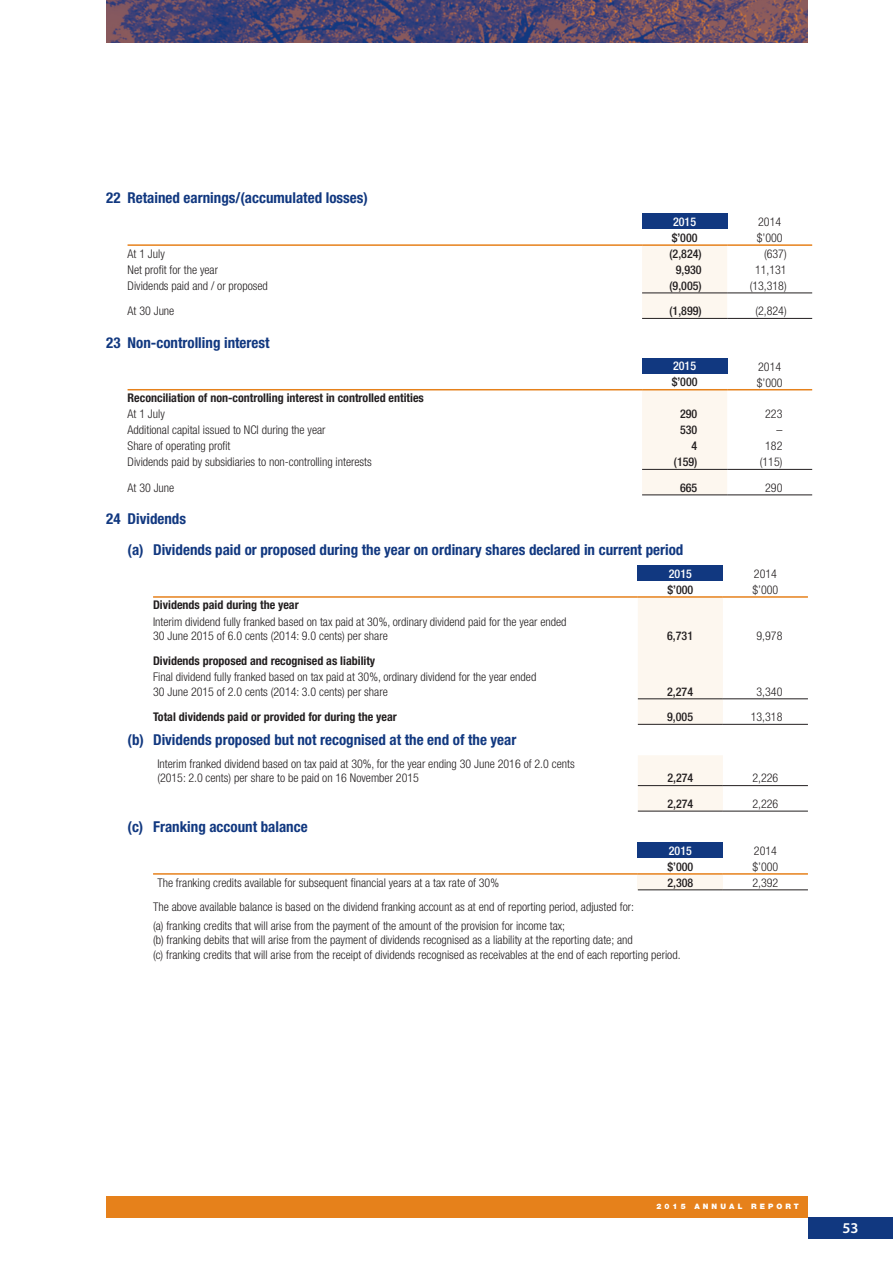
<style>
.page{position:relative;width:893px;height:1263px;background:#fff}
.page>*{position:absolute;margin:0;border:0;box-sizing:border-box;transform-origin:0 0}
.t1{font:700 condensed 15px/30.8px "Helvetica Neue";color:#113880}
.t2{font:600 15px "Myriad Pro";color:#fff}
.t3{font:300 condensed 12px/14.4px "Helvetica Neue";color:#231f20}
.t4{font:700 condensed 12px "Helvetica Neue";color:#231f20}
.t5{font:500 condensed 12px "Helvetica Neue";color:#231f20}
.t6{font:500 condensed 12px "Helvetica Neue";color:#fff}
.t7{font:900 7.5px "Helvetica Neue";letter-spacing:.41em;color:#fff}
</style>
<div class="page">
<div style="left:106px;top:1196px;width:702px;height:21px;background:#e6811b"></div>
<div style="left:808px;top:1217px;width:85px;height:21px;background:#113880"></div>
<img style="left:106px;top:0;width:702px;height:43px">
<div style="left:642px;top:213px;width:85px;height:16px;background:#113880"></div>
<div style="left:642px;top:246px;width:85px;height:72px;background:#fdf7ef"></div>
<hr style="left:642px;top:293px;width:85px;height:1px;background:#231f20">
<hr style="left:727px;top:293px;width:85px;height:1px;background:#231f20">
<hr style="left:642px;top:318px;width:85px;height:1px;background:#231f20">
<hr style="left:727px;top:318px;width:85px;height:1px;background:#231f20">
<hr style="left:128px;top:244px;width:514px;height:2px;background:#e6811b">
<hr style="left:642px;top:244px;width:85px;height:2px;background:#e6811b">
<hr style="left:727px;top:244px;width:85px;height:2px;background:#e6811b">
<div style="left:642px;top:358px;width:85px;height:16px;background:#113880"></div>
<div style="left:642px;top:390px;width:85px;height:105px;background:#fdf7ef"></div>
<hr style="left:642px;top:469px;width:85px;height:1px;background:#231f20">
<hr style="left:727px;top:469px;width:85px;height:1px;background:#231f20">
<hr style="left:642px;top:495px;width:85px;height:1px;background:#231f20">
<hr style="left:727px;top:495px;width:85px;height:1px;background:#231f20">
<hr style="left:128px;top:389px;width:514px;height:1px;background:#e6811b">
<hr style="left:642px;top:389px;width:85px;height:1px;background:#e6811b">
<hr style="left:727px;top:389px;width:85px;height:1px;background:#e6811b">
<div style="left:638px;top:565px;width:85px;height:16px;background:#113880"></div>
<div style="left:638px;top:598px;width:85px;height:126px;background:#fdf7ef"></div>
<hr style="left:638px;top:698px;width:85px;height:1px;background:#231f20">
<hr style="left:723px;top:698px;width:85px;height:1px;background:#231f20">
<hr style="left:638px;top:724px;width:85px;height:1px;background:#231f20">
<hr style="left:723px;top:724px;width:85px;height:1px;background:#231f20">
<hr style="left:153px;top:596px;width:485px;height:2px;background:#e6811b">
<hr style="left:638px;top:596px;width:85px;height:2px;background:#e6811b">
<hr style="left:723px;top:596px;width:85px;height:2px;background:#e6811b">
<div style="left:638px;top:755px;width:85px;height:56px;background:#fdf7ef"></div>
<hr style="left:638px;top:785px;width:85px;height:1px;background:#231f20">
<hr style="left:723px;top:785px;width:85px;height:1px;background:#231f20">
<hr style="left:638px;top:811px;width:85px;height:1px;background:#231f20">
<hr style="left:723px;top:811px;width:85px;height:1px;background:#231f20">
<div style="left:638px;top:842px;width:85px;height:16px;background:#113880"></div>
<div style="left:638px;top:874px;width:85px;height:16px;background:#fdf7ef"></div>
<hr style="left:638px;top:889px;width:85px;height:1px;background:#231f20">
<hr style="left:723px;top:889px;width:85px;height:1px;background:#231f20">
<hr style="left:153px;top:873px;width:485px;height:2px;background:#e6811b">
<hr style="left:638px;top:873px;width:85px;height:2px;background:#e6811b">
<hr style="left:723px;top:873px;width:85px;height:2px;background:#e6811b">
<p class="t1" style="left:106px;top:182px;width:263px">22 Retained earnings/(accumulated losses)</p>
<p class="t6" style="left:673px;top:214px;width:25px">2015</p>
<p class="t3" style="left:758px;top:214px;width:25px">2014</p>
<p class="t5" style="left:672px;top:230px;width:27px">$’000</p>
<p class="t3" style="left:757px;top:230px;width:27px">$’000</p>
<p class="t3" style="left:128px;top:246px;width:39px">At 1 July</p>
<p class="t5" style="left:669px;top:246px;width:34px">(2,824)</p>
<p class="t3" style="left:764px;top:246px;width:24px">(637)</p>
<p class="t3" style="left:128px;top:262px;width:92px">Net profit for the year</p>
<p class="t5" style="left:676px;top:262px;width:27px">9,930</p>
<p class="t3" style="left:755px;top:262px;width:33px">11,131</p>
<p class="t3" style="left:128px;top:278px;width:142px">Dividends paid and / or proposed</p>
<p class="t5" style="left:669px;top:278px;width:34px">(9,005)</p>
<p class="t3" style="left:750px;top:278px;width:39px">(13,318)</p>
<p class="t3" style="left:128px;top:304px;width:48px">At 30 June</p>
<p class="t5" style="left:669px;top:304px;width:34px">(1,899)</p>
<p class="t3" style="left:755px;top:304px;width:33px">(2,824)</p>
<p class="t1" style="left:106px;top:327px;width:165px">23 Non-controlling interest</p>
<p class="t6" style="left:673px;top:359px;width:25px">2015</p>
<p class="t3" style="left:758px;top:359px;width:25px">2014</p>
<p class="t5" style="left:672px;top:375px;width:27px">$’000</p>
<p class="t3" style="left:757px;top:375px;width:27px">$’000</p>
<p class="t4" style="left:128px;top:391px;width:298px">Reconciliation of non-controlling interest in controlled entities</p>
<p class="t3" style="left:128px;top:407px;width:39px">At 1 July</p>
<p class="t5" style="left:680px;top:407px;width:19px">290</p>
<p class="t3" style="left:765px;top:407px;width:19px">223</p>
<p class="t3" style="left:128px;top:423px;width:200px">Additional capital issued to NCI during the year</p>
<p class="t5" style="left:680px;top:423px;width:19px">530</p>
<p class="t3" style="left:776px;top:423px;width:7px">–</p>
<p class="t3" style="left:128px;top:439px;width:104px">Share of operating profit</p>
<p class="t5" style="left:692px;top:439px;width:7px">4</p>
<p class="t3" style="left:765px;top:439px;width:19px">182</p>
<p class="t3" style="left:128px;top:455px;width:246px">Dividends paid by subsidiaries to non-controlling interests</p>
<p class="t5" style="left:674px;top:455px;width:25px">(159)</p>
<p class="t3" style="left:760px;top:455px;width:24px">(115)</p>
<p class="t3" style="left:128px;top:480px;width:48px">At 30 June</p>
<p class="t5" style="left:680px;top:480px;width:19px">665</p>
<p class="t3" style="left:765px;top:480px;width:19px">290</p>
<p class="t1" style="left:128px;top:503px;width:557px;text-indent:-21px">24 Dividends<br>(a) Dividends paid or proposed during the year on ordinary shares declared in current period</p>
<p class="t6" style="left:669px;top:566px;width:25px">2015</p>
<p class="t3" style="left:754px;top:566px;width:25px">2014</p>
<p class="t5" style="left:667px;top:582px;width:27px">$’000</p>
<p class="t3" style="left:752px;top:582px;width:27px">$’000</p>
<p class="t4" style="left:153px;top:598px;width:147px">Dividends paid during the year</p>
<p class="t3" style="left:153px;top:614px;width:415px">Interim dividend fully franked based on tax paid at 30%, ordinary dividend paid for the year ended<br>30 June 2015 of 6.0 cents (2014: 9.0 cents) per share</p>
<p class="t5" style="left:667px;top:629px;width:27px">6,731</p>
<p class="t3" style="left:756px;top:628px;width:27px">9,978</p>
<p class="t4" style="left:153px;top:654px;width:224px">Dividends proposed and recognised as liability</p>
<p class="t3" style="left:153px;top:670px;width:385px">Final dividend fully franked based on tax paid at 30%, ordinary dividend for the year ended<br>30 June 2015 of 2.0 cents (2014: 3.0 cents) per share</p>
<p class="t5" style="left:667px;top:684px;width:27px">2,274</p>
<p class="t3" style="left:756px;top:684px;width:27px">3,340</p>
<p class="t4" style="left:153px;top:709px;width:245px">Total dividends paid or provided for during the year</p>
<p class="t5" style="left:667px;top:709px;width:27px">9,005</p>
<p class="t3" style="left:751px;top:710px;width:33px">13,318</p>
<p class="t1" style="left:128px;top:724px;width:390px">(b) Dividends proposed but not recognised at the end of the year</p>
<p class="t3" style="left:157px;top:756px;width:419px">Interim franked dividend based on tax paid at 30%, for the year ending 30 June 2016 of 2.0 cents (2015: 2.0 cents) per share to be paid on 16 November 2015</p>
<p class="t5" style="left:667px;top:771px;width:27px">2,274</p>
<p class="t3" style="left:752px;top:771px;width:27px">2,226</p>
<p class="t5" style="left:667px;top:796px;width:27px">2,274</p>
<p class="t3" style="left:752px;top:796px;width:27px">2,226</p>
<p class="t1" style="left:128px;top:811px;width:182px">(c) Franking account balance</p>
<p class="t6" style="left:669px;top:843px;width:25px">2015</p>
<p class="t3" style="left:754px;top:843px;width:25px">2014</p>
<p class="t5" style="left:667px;top:859px;width:27px">$’000</p>
<p class="t3" style="left:752px;top:859px;width:27px">$’000</p>
<p class="t3" style="left:157px;top:875px;width:343px">The franking credits available for subsequent financial years at a tax rate of 30%</p>
<p class="t5" style="left:667px;top:875px;width:27px">2,308</p>
<p class="t3" style="left:752px;top:875px;width:27px">2,392</p>
<p class="t3" style="left:153px;top:897px;width:482px;line-height:18.6px">The above available balance is based on the dividend franking account as at end of reporting period, adjusted for: (a) franking credits that will arise from the payment of the amount of the provision for income tax;</p>
<p class="t3" style="left:153px;top:933px;width:529px">(b) franking debits that will arise from the payment of dividends recognised as a liability at the reporting date; and<br>(c) franking credits that will arise from the receipt of dividends recognised as receivables at the end of each reporting period.</p>
<p class="t7" style="left:656px;top:1202px;width:144px">2015 ANNUAL REPORT</p>
<p class="t2" style="left:842px;top:1218px;width:18px">53</p>
</div>
